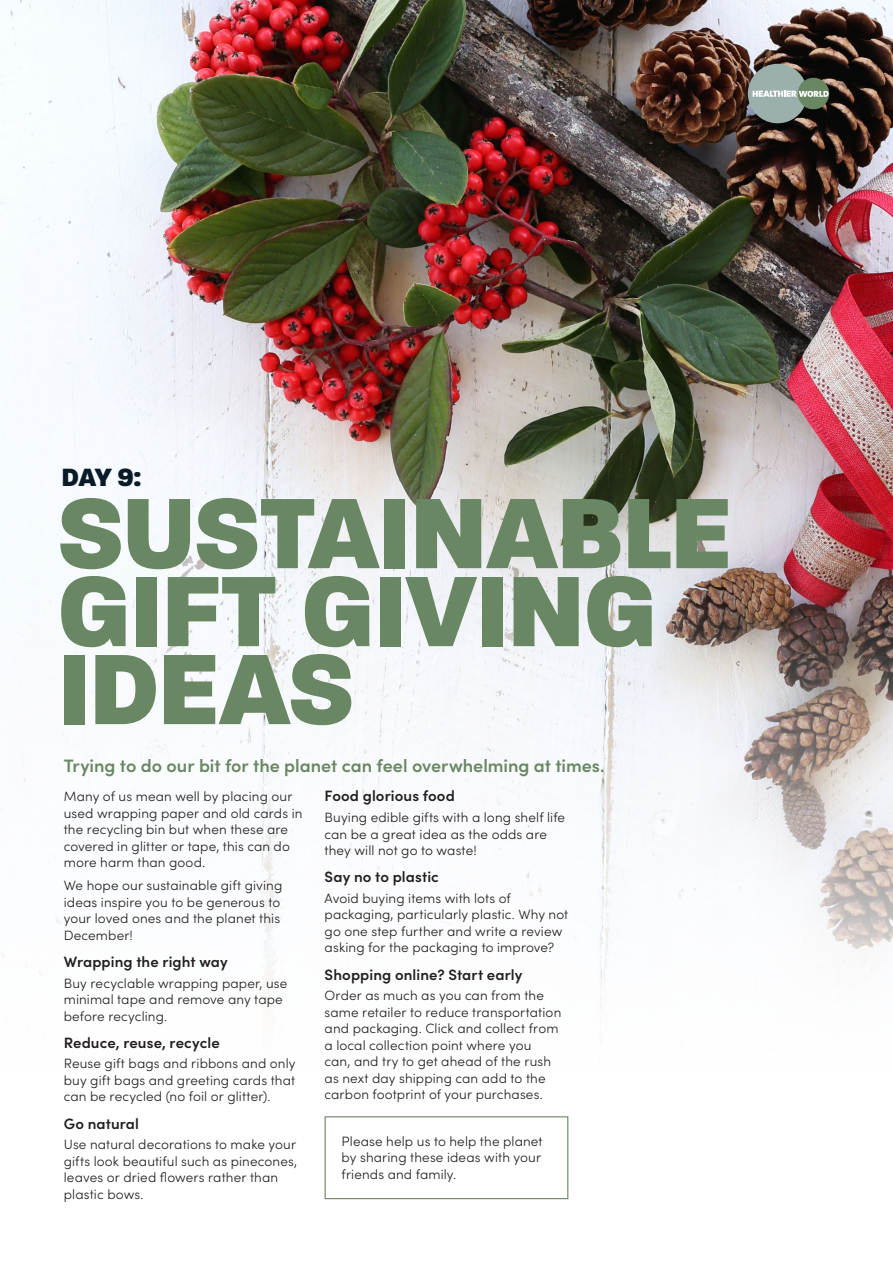
<style>
.page{position:relative;width:893px;height:1263px;background:#fff}
.page>*{position:absolute;margin:0;border:0;box-sizing:border-box;transform-origin:0 0}
.t1{font:800 108px/78px "Paralucent";letter-spacing:-.015em;color:#698762}
.t2{font:800 27px "Paralucent";color:#081c28}
.t3{font:600 18px "Sofia Pro";color:#698762}
.t4{font:600 15px "Sofia Pro";letter-spacing:.005em;color:#231f20}
.t5{font:300 13.5px/16.5px "Sofia Pro";letter-spacing:.01em;color:#231f20}
</style>
<div class="page">
<img style="left:0;top:0;width:893px;height:1009px">
<svg style="left:747px;top:64px;width:82px;height:60px"></svg>
<div style="left:325px;top:1116px;width:243px;height:83px;border:1px solid #698762"></div>
<h2 class="t2" style="left:62px;top:461px;width:81px">DAY 9:</h2>
<h1 class="t1" style="left:57px;top:494px;width:675px">SUSTAINABLE<br>GIFT GIVING<br>IDEAS</h1>
<h3 class="t3" style="left:64px;top:752px;width:543px">Trying to do our bit for the planet can feel overwhelming at times.</h3>
<p class="t5" style="left:64px;top:787px;width:240px">Many of us mean well by placing our used wrapping paper and old cards in the recycling bin but when these are covered in glitter or tape, this can do more harm than good.</p>
<p class="t5" style="left:64px;top:876px;width:220px">We hope our sustainable gift giving ideas inspire you to be generous to your loved ones and the planet this<br>December!</p>
<p class="t4" style="left:64px;top:950px;width:165px">Wrapping the right way</p>
<p class="t5" style="left:64px;top:974px;width:225px">Buy recyclable wrapping paper, use minimal tape and remove any tape before recycling.</p>
<p class="t4" style="left:64px;top:1031px;width:157px">Reduce, reuse, recycle</p>
<p class="t5" style="left:64px;top:1055px;width:233px;text-align:justify">Reuse gift bags and ribbons and only buy gift bags and greeting cards that can be recycled (no foil or glitter).</p>
<p class="t4" style="left:64px;top:1112px;width:77px">Go natural</p>
<p class="t5" style="left:64px;top:1135px;width:235px">Use natural decorations to make your gifts look beautiful such as pinecones, leaves or dried flowers rather than plastic bows.</p>
<p class="t4" style="left:325px;top:785px;width:132px">Food glorious food</p>
<p class="t5" style="left:325px;top:808px;width:242px">Buying edible gifts with a long shelf life can be a great idea as the odds are they will not go to waste!</p>
<p class="t4" style="left:325px;top:866px;width:116px">Say no to plastic</p>
<p class="t5" style="left:325px;top:889px;width:245px">Avoid buying items with lots of packaging, particularly plastic. Why not go one step further and write a review asking for the packaging to improve?</p>
<p class="t4" style="left:325px;top:963px;width:199px">Shopping online? Start early</p>
<p class="t5" style="left:325px;top:986px;width:238px">Order as much as you can from the same retailer to reduce transportation and packaging. Click and collect from a local collection point where you<br>can, and try to get ahead of the rush as next day shipping can add to the carbon footprint of your purchases.</p>
<p class="t5" style="left:342px;top:1132px;width:202px;text-align:justify">Please help us to help the planet by sharing these ideas with your friends and family.</p>
</div>
